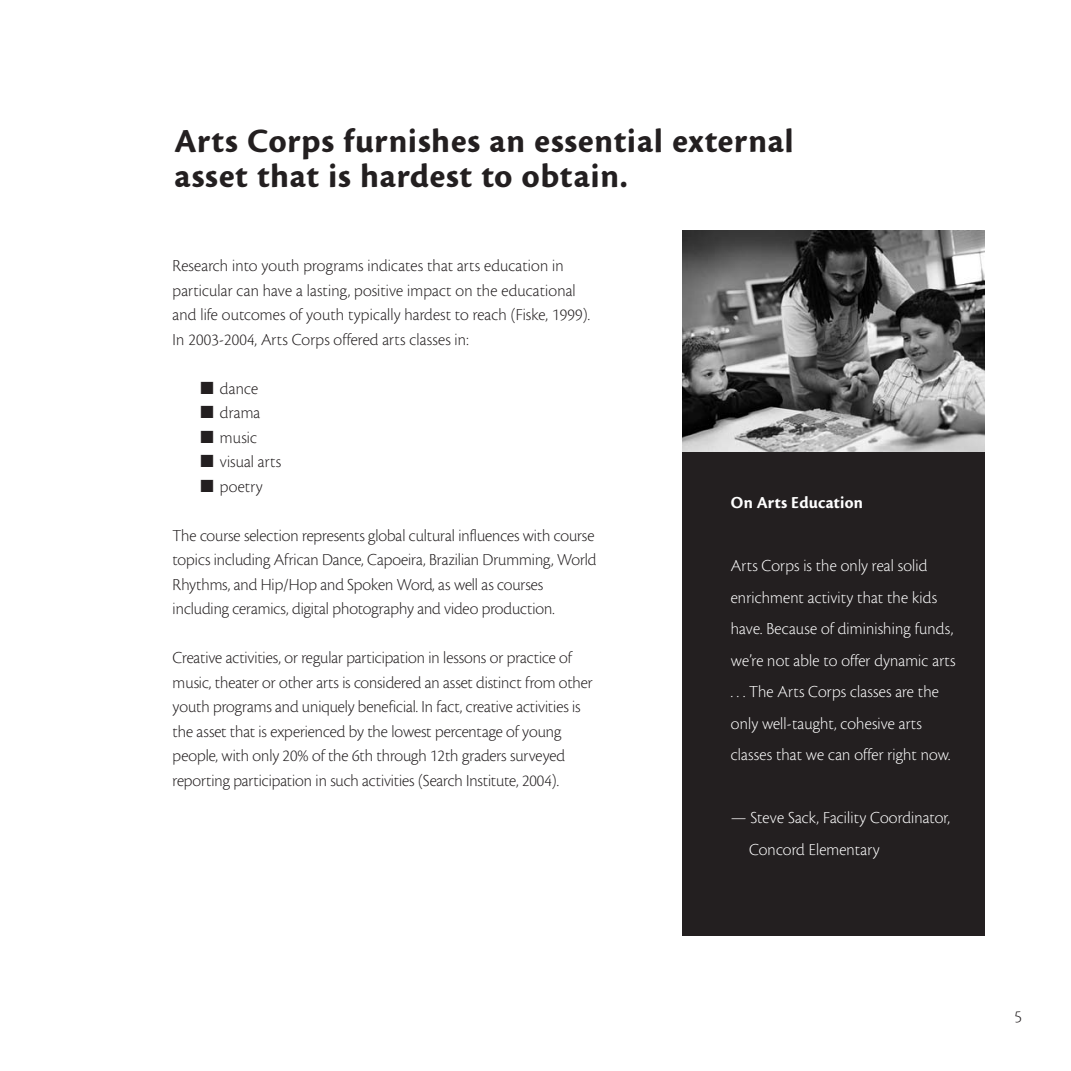
<style>
.page{position:relative;width:1071px;height:1071px;background:#fff}
.page>*{position:absolute;margin:0;border:0;box-sizing:border-box;transform-origin:0 0}
.t1{font:35px/35px "Cronos MM.700.6";letter-spacing:.015em;color:#231f20}
.t2{font:17.5px/24.5px "Cronos MM.250.72";color:#231f20}
.t3{font:17.5px/31.5px "Cronos MM.250.72";letter-spacing:.01em;color:#fff}
.t4{font:17.5px "Cronos MM.250.6";letter-spacing:.015em;color:#fff}
</style>
<div class="page">
<img style="left:682px;top:231px;width:302px;height:221px">
<div style="left:682px;top:452px;width:302px;height:484px;background:#231f20"></div>
<h1 class="t1" style="left:174px;top:126px;width:621px">Arts Corps furnishes an essential external asset that is hardest to obtain.</h1>
<p class="t2" style="left:173px;top:255px;width:419px">Research into youth programs indicates that arts education in particular can have a lasting, positive impact on the educational and life outcomes of youth typically hardest to reach (Fiske, 1999).<br>In 2003-2004, Arts Corps offered arts classes in:</p>
<p class="t2" style="left:200px;top:378px;width:59px">■ dance</p>
<p class="t2" style="left:200px;top:402px;width:61px">■ drama</p>
<p class="t2" style="left:200px;top:427px;width:58px">■ music</p>
<p class="t2" style="left:200px;top:451px;width:82px">■ visual arts</p>
<p class="t2" style="left:200px;top:476px;width:64px">■ poetry</p>
<p class="t2" style="left:173px;top:525px;width:425px">The course selection represents global cultural influences with course topics including African Dance, Capoeira, Brazilian Drumming, World Rhythms, and Hip/Hop and Spoken Word, as well as courses including ceramics, digital photography and video production.</p>
<p class="t2" style="left:173px;top:647px;width:422px">Creative activities, or regular participation in lessons or practice of music, theater or other arts is considered an asset distinct from other youth programs and uniquely beneficial. In fact, creative activities is the asset that is experienced by the lowest percentage of young people, with only 20% of the 6th through 12th graders surveyed reporting participation in such activities (Search Institute, 2004).</p>
<p class="t4" style="left:731px;top:496px;width:134px">On Arts Education</p>
<p class="t3" style="left:731px;top:552px;width:226px">Arts Corps is the only real solid enrichment activity that the kids have. Because of diminishing funds, we’re not able to offer dynamic arts . . . The Arts Corps classes are the only well-taught, cohesive arts classes that we can offer right now.</p>
<p class="t3" style="left:749px;top:804px;width:203px;text-indent:-18px">— Steve Sack, Facility Coordinator,<br>Concord Elementary</p>
<p class="t2" style="left:1015px;top:1006px;width:9px">5</p>
</div>
